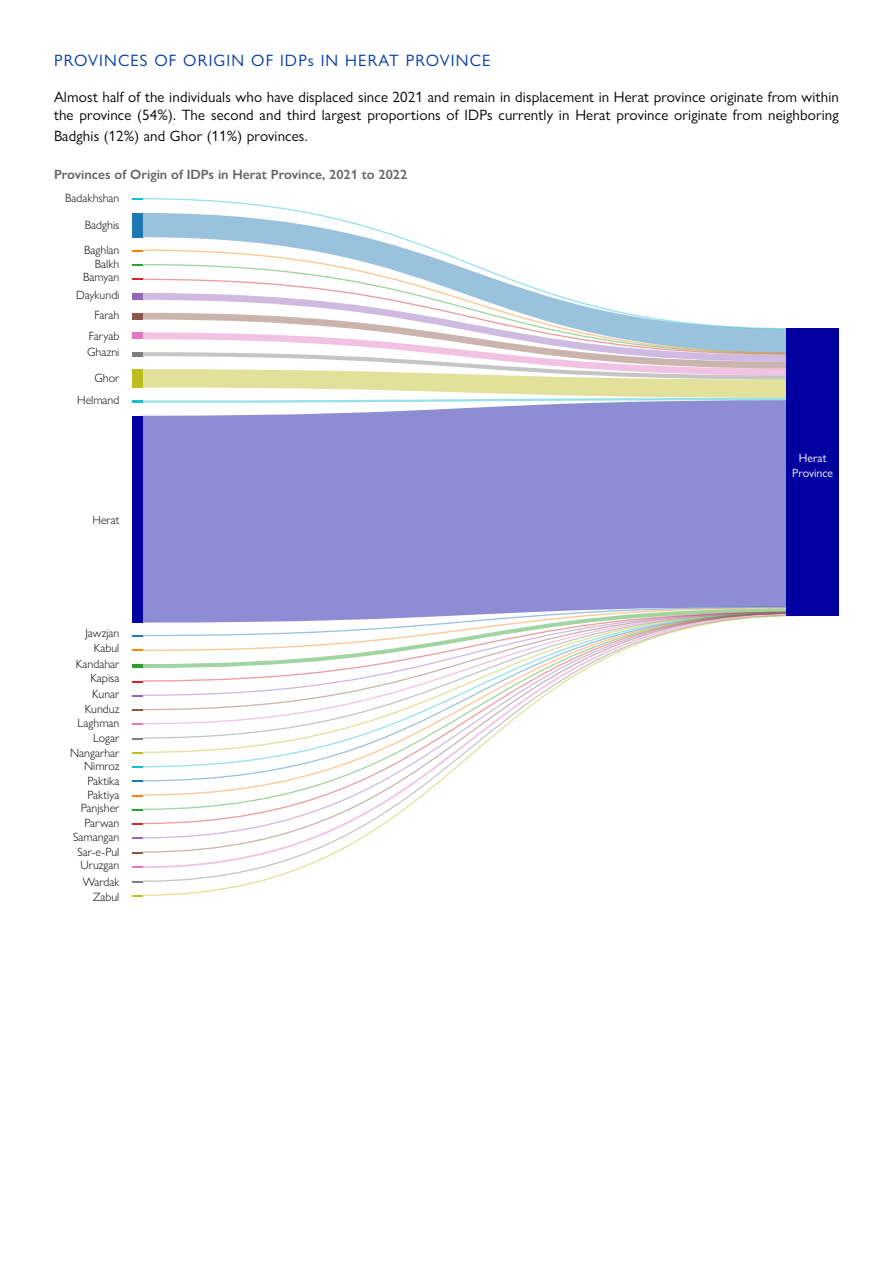
<style>
.page{position:relative;width:893px;height:1263px;background:#fff}
.page>*{position:absolute;margin:0;border:0;box-sizing:border-box;transform-origin:0 0}
.t1{font:16.5px "Gill Sans Nova";letter-spacing:.07em;color:#0039a6}
.t2{font:15px/18px "Gill Sans Nova";letter-spacing:.01em;color:#000}
.t3{font:600 13.5px "Gill Sans Nova";color:#636466}
.t4{font:300 12px/13.5px "Gill Sans Nova";color:#000;text-align:right}
.t5{font:12px/14.4px "Gill Sans Nova";color:#fff;text-align:center}
</style>
<div class="page">
<div style="left:132px;top:328px;width:690px;height:396px;background:#8e8dd4"></div>
<svg style="left:141px;top:198px;width:467px;height:111px"></svg>
<svg style="left:141px;top:670px;width:658px;height:226px"></svg>
<div style="left:132px;top:213px;width:11px;height:24px;background:#1f77b4"></div>
<svg style="left:132px;top:264px;width:11px;height:2px"></svg>
<div style="left:132px;top:293px;width:11px;height:7px;background:#9467bd"></div>
<svg style="left:132px;top:309px;width:682px;height:98px"></svg>
<div style="left:132px;top:416px;width:11px;height:207px;background:#0300a1"></div>
<svg style="left:132px;top:606px;width:669px;height:64px"></svg>
<hr style="left:132px;top:664px;width:11px;height:4px;background:#2ca02c">
<svg style="left:132px;top:709px;width:11px;height:2px"></svg>
<svg style="left:132px;top:766px;width:11px;height:2px"></svg>
<svg style="left:132px;top:823px;width:11px;height:2px"></svg>
<svg style="left:132px;top:866px;width:11px;height:2px"></svg>
<div style="left:786px;top:329px;width:53px;height:287px;background:#0300a0"></div>
<p class="t1" style="left:54px;top:50px;width:438px">PROVINCES OF ORIGIN OF IDPs IN HERAT PROVINCE</p>
<p class="t2" style="left:54px;top:88px;width:786px">Almost half of the individuals who have displaced since 2021 and remain in displacement in Herat province originate from within the province (54%). The second and third largest proportions of IDPs currently in Herat province originate from neighboring</p>
<p class="t2" style="left:54px;top:127px;width:255px">Badghis (12%) and Ghor (11%) provinces.</p>
<p class="t3" style="left:54px;top:166px;width:355px">Provinces of Origin of IDPs in Herat Province, 2021 to 2022</p>
<p class="t4" style="left:65px;top:191px;width:56px">Badakhshan</p>
<p class="t4" style="left:84px;top:212px;width:37px;line-height:25.5px;text-align:left">Badghis<br>Baghlan</p>
<p class="t4" style="left:83px;top:257px;width:38px">Balkh<br>Bamyan</p>
<p class="t4" style="left:76px;top:285px;width:45px;line-height:19.5px">Daykundi<br>Farah</p>
<p class="t4" style="left:87px;top:327px;width:34px;line-height:16.5px;text-align:left">Faryab<br>Ghazni</p>
<p class="t4" style="left:77px;top:366px;width:44px;line-height:22.5px">Ghor<br>Helmand</p>
<p class="t4" style="left:93px;top:513px;width:28px">Herat</p>
<p class="t4" style="left:85px;top:625px;width:36px;line-height:15px">Jawzjan<br>Kabul</p>
<p class="t4" style="left:76px;top:657px;width:45px">Kandahar<br>Kapisa</p>
<p class="t4" style="left:85px;top:702px;width:36px">Kunduz</p>
<p class="t4" style="left:92px;top:687px;width:29px">Kunar</p>
<p class="t4" style="left:70px;top:715px;width:51px;line-height:15px">Laghman<br>Logar<br>Nangarhar</p>
<p class="t4" style="left:84px;top:759px;width:37px;line-height:15px;text-align:left">Nimroz<br>Paktika</p>
<p class="t4" style="left:81px;top:788px;width:40px;text-align:center">Paktiya<br>Panjsher</p>
<p class="t4" style="left:73px;top:816px;width:48px">Parwan<br>Samangan</p>
<p class="t4" style="left:78px;top:845px;width:43px;text-align:left">Sar-e-Pul<br>Uruzgan</p>
<p class="t4" style="left:83px;top:874px;width:38px;line-height:15px">Wardak<br>Zabul</p>
<p class="t5" style="left:792px;top:451px;width:42px">Herat<br>Province</p>
</div>
